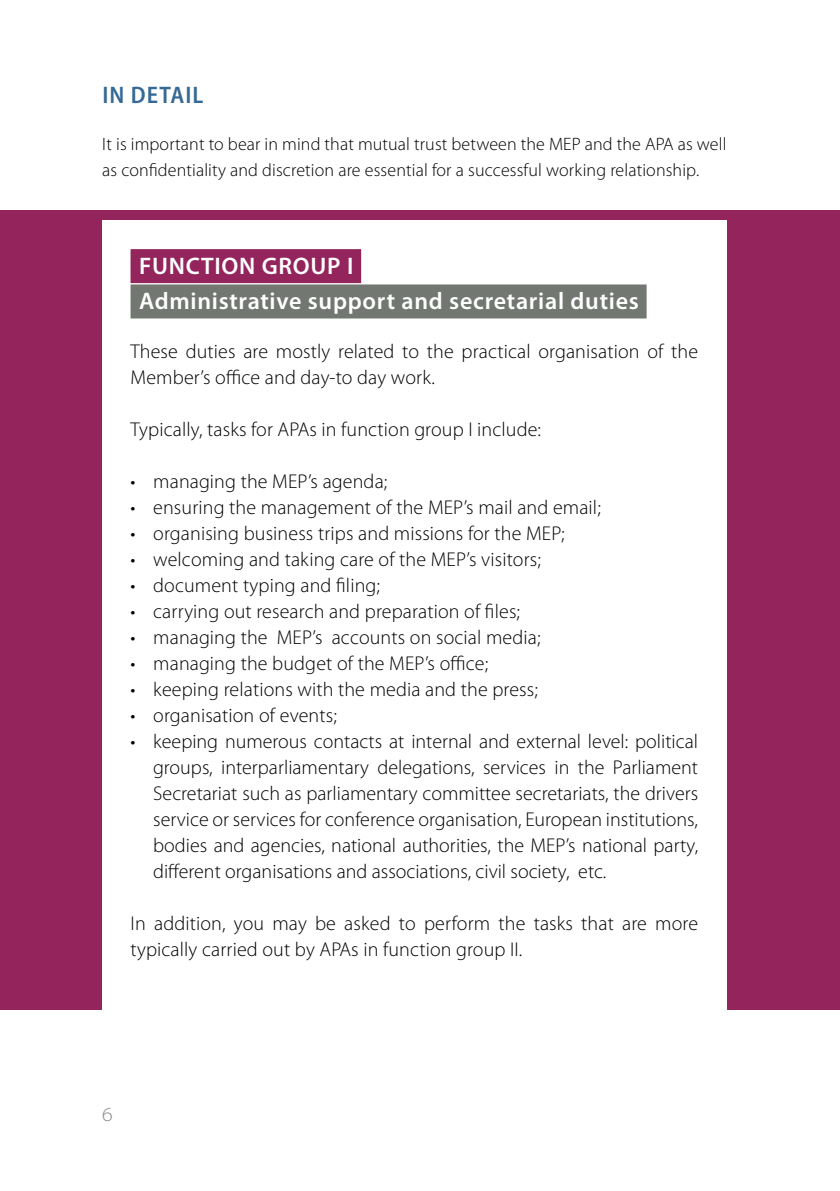
<style>
.page{position:relative;width:840px;height:1191px;background:#fff}
.page>*{position:absolute;margin:0;border:0;box-sizing:border-box;transform-origin:0 0}
.t1{font:600 24px/35.4px "Myriad Pro";letter-spacing:.03em;color:#fff}
.t2{font:600 semi-condensed 24px "Myriad Pro";letter-spacing:.045em;color:#366995}
.t3{font:300 20px/26px "Myriad Pro";letter-spacing:.005em;color:#000}
.t4{font:300 semi-expanded 20px "Myriad Pro";color:#878787}
.t5{font:300 18px/26px "Myriad Pro";letter-spacing:.005em;color:#000}
</style>
<div class="page">
<div style="left:0;top:210px;width:839px;height:799px;background:#93245c"></div>
<div style="left:102px;top:220px;width:624px;height:854px;background:#fff"></div>
<div style="left:130px;top:249px;width:231px;height:34px;background:#93245c"></div>
<div style="left:130px;top:284px;width:516px;height:34px;background:#727772"></div>
<p class="t2" style="left:102px;top:82px;width:103px">IN DETAIL</p>
<p class="t5" style="left:102px;top:131px;width:625px">It is important to bear in mind that mutual trust between the MEP and the APA as well as confidentiality and discretion are essential for a successful working relationship.</p>
<p class="t1" style="left:139px;top:249px;width:501px">FUNCTION GROUP I<br>Administrative support and secretarial duties</p>
<p class="t3" style="left:130px;top:339px;width:568px">These duties are mostly related to the practical organisation of the<br>Member’s office and day-to day work.</p>
<p class="t3" style="left:130px;top:417px;width:412px">Typically, tasks for APAs in function group I include:</p>
<p class="t3" style="left:130px;top:469px;width:258px">• managing the MEP’s agenda;</p>
<p class="t3" style="left:130px;top:495px;width:471px">• ensuring the management of the MEP’s mail and email;</p>
<p class="t3" style="left:130px;top:521px;width:435px">• organising business trips and missions for the MEP;</p>
<p class="t3" style="left:130px;top:547px;width:411px">• welcoming and taking care of the MEP’s visitors;</p>
<p class="t3" style="left:130px;top:573px;width:251px">• document typing and filing;</p>
<p class="t3" style="left:130px;top:599px;width:391px">• carrying out research and preparation of files;</p>
<p class="t3" style="left:130px;top:625px;width:411px">• managing the MEP’s accounts on social media;</p>
<p class="t3" style="left:130px;top:651px;width:359px">• managing the budget of the MEP’s office;</p>
<p class="t3" style="left:130px;top:677px;width:408px">• keeping relations with the media and the press;</p>
<p class="t3" style="left:130px;top:703px;width:208px">• organisation of events;</p>
<p class="t3" style="left:153px;top:729px;width:546px;text-align:justify;text-indent:-23px">• keeping numerous contacts at internal and external level: political groups, interparliamentary delegations, services in the Parliament Secretariat such as parliamentary committee secretariats, the drivers service or services for conference organisation, European institutions, bodies and agencies, national authorities, the MEP’s national party, different organisations and associations, civil society, etc.</p>
<p class="t3" style="left:130px;top:911px;width:568px">In addition, you may be asked to perform the tasks that are more typically carried out by APAs in function group II.</p>
<p class="t4" style="left:102px;top:1103px;width:12px">6</p>
</div>
